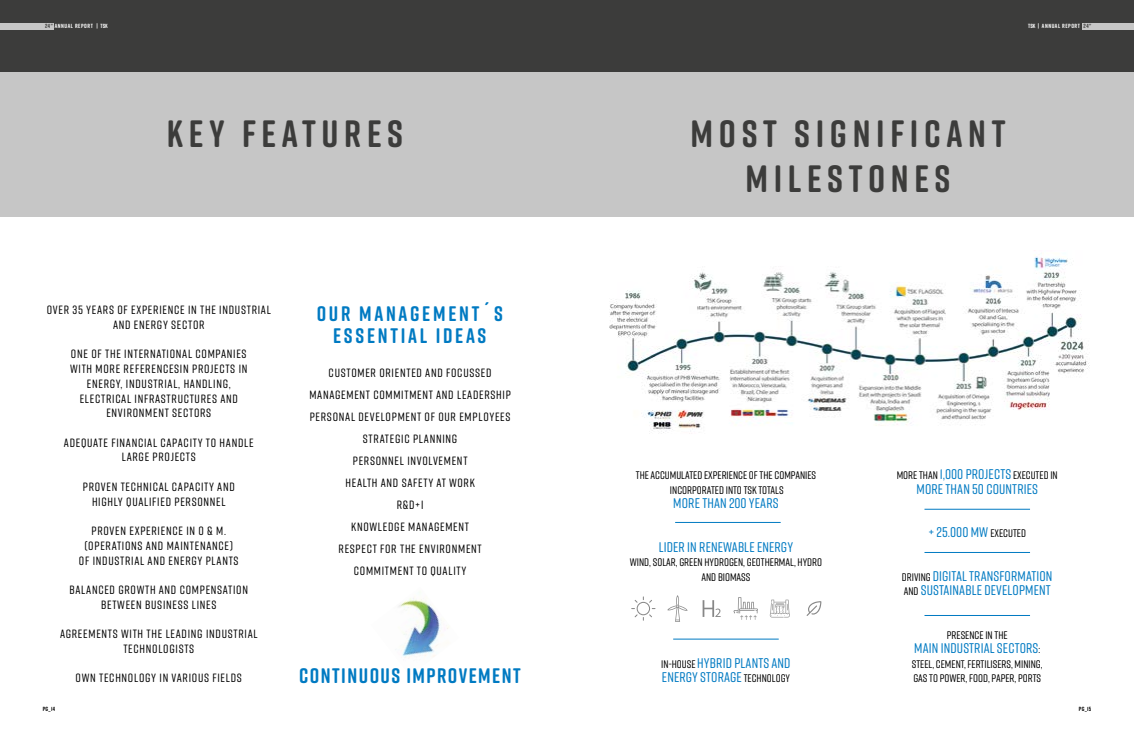
<style>
.page{position:relative;width:1134px;height:738px;background:#fff}
.page>*{position:absolute;margin:0;border:0;box-sizing:border-box;transform-origin:0 0}
.t1{font:700 38px/45.6px "Rift Soft";letter-spacing:.15em;color:#3c3c3b;text-align:center}
.t2{font:700 21px/22px "Rift Soft";letter-spacing:.125em;color:#007ac2;text-align:center}
.t3{font:700 21px "Rift Soft";letter-spacing:.07em;color:#007ac2}
.t4{font:500 14px/14.5px "Rift Soft";letter-spacing:.01em;color:#007ac2}
.t5{font:500 12px/14.7px "Rift Soft";letter-spacing:.06em;color:#000;text-align:center}
.t6{font:500 11px/14.5px "Rift Soft";color:#000;text-align:center}
.t7{font:700 6px "Rift Soft";letter-spacing:.09em;color:#fff}
.t8{font:700 6px "Rift Soft";letter-spacing:.05em;color:#000}
.s1{color:#3c3c3b}
.s2{font-size:11px;color:#000}
.s3{font-size:14px;color:#007ac2}
</style>
<div class="page">
<div style="left:0;top:0;width:567px;height:167px;background:#3c3c3b"></div>
<div style="left:0;top:23px;width:54px;height:6px;background:#c6c6c6"></div>
<div style="left:0;top:72px;width:567px;height:144px;background:#c6c6c6"></div>
<img style="left:398px;top:598px;width:51px;height:60px">
<div style="left:567px;top:0;width:567px;height:158px;background:#3c3c3b"></div>
<div style="left:567px;top:72px;width:567px;height:144px;background:#c6c6c6"></div>
<svg style="left:770px;top:599px;width:20px;height:18px"></svg>
<svg style="left:667px;top:595px;width:21px;height:26px"></svg>
<svg style="left:807px;top:601px;width:14px;height:14px"></svg>
<svg style="left:631px;top:596px;width:24px;height:24px"></svg>
<svg style="left:733px;top:597px;width:25px;height:22px"></svg>
<svg style="left:703px;top:600px;width:18px;height:16px"></svg>
<hr style="left:675px;top:522px;width:106px;height:1px;background:#007ac2">
<hr style="left:673px;top:638px;width:106px;height:1px;background:#007ac2">
<hr style="left:924px;top:614px;width:106px;height:1px;background:#007ac2">
<hr style="left:924px;top:551px;width:106px;height:1px;background:#007ac2">
<hr style="left:924px;top:508px;width:106px;height:1px;background:#007ac2">
<img style="left:609px;top:250px;width:481px;height:183px">
<div style="left:1082px;top:23px;width:52px;height:7px;background:#c6c6c6"></div>
<p class="t7" style="left:45px;top:22px;width:64px"><span class="s1">24"</span> ANNUAL REPORT | TSK</p>
<p class="t7" style="left:1028px;top:22px;width:65px">TSK | ANNUAL REPORT <span class="s1">24"</span></p>
<h1 class="t1" style="left:167px;top:110px;width:238px">KEY FEATURES</h1>
<h1 class="t1" style="left:691px;top:110px;width:316px">MOST SIGNIFICANT<br>MILESTONES</h1>
<p class="t5" style="left:47px;top:302px;width:226px">OVER 35 YEARS OF EXPERIENCE IN THE INDUSTRIAL<br>AND ENERGY SECTOR</p>
<p class="t5" style="left:70px;top:346px;width:179px">ONE OF THE INTERNATIONAL COMPANIES<br>WITH MORE REFERENCESIN PROJECTS IN<br>ENERGY, INDUSTRIAL, HANDLING,<br>ELECTRICAL INFRASTRUCTURES AND<br>ENVIRONMENT SECTORS</p>
<p class="t5" style="left:64px;top:434px;width:191px">ADEQUATE FINANCIAL CAPACITY TO HANDLE<br>LARGE PROJECTS</p>
<p class="t5" style="left:83px;top:478px;width:153px">PROVEN TECHNICAL CAPACITY AND<br>HIGHLY QUALIFIED PERSONNEL</p>
<p class="t5" style="left:79px;top:522px;width:161px">PROVEN EXPERIENCE IN O &amp; M. (OPERATIONS AND MAINTENANCE)<br>OF INDUSTRIAL AND ENERGY PLANTS</p>
<p class="t5" style="left:70px;top:581px;width:180px">BALANCED GROWTH AND COMPENSATION<br>BETWEEN BUSINESS LINES</p>
<p class="t5" style="left:60px;top:625px;width:199px">AGREEMENTS WITH THE LEADING INDUSTRIAL<br>TECHNOLOGISTS</p>
<p class="t5" style="left:76px;top:669px;width:168px">OWN TECHNOLOGY IN VARIOUS FIELDS</p>
<h2 class="t2" style="left:317px;top:302px;width:188px">OUR MANAGEMENT´S<br>ESSENTIAL IDEAS</h2>
<p class="t5" style="left:309px;top:361px;width:203px;line-height:22px">CUSTOMER ORIENTED AND FOCUSSED<br>MANAGEMENT COMMITMENT AND LEADERSHIP<br>PERSONAL DEVELOPMENT OF OUR EMPLOYEES<br>STRATEGIC PLANNING<br>PERSONNEL INVOLVEMENT<br>HEALTH AND SAFETY AT WORK<br>R&amp;D+I<br>KNOWLEDGE MANAGEMENT<br>RESPECT FOR THE ENVIRONMENT<br>COMMITMENT TO QUALITY</p>
<h2 class="t3" style="left:299px;top:659px;width:223px">CONTINUOUS IMPROVEMENT</h2>
<p class="t6" style="left:636px;top:467px;width:182px">THE ACCUMULATED EXPERIENCE OF THE COMPANIES<br>INCORPORATED INTO TSK TOTALS</p>
<p class="t4" style="left:673px;top:495px;width:107px">MORE THAN 200 YEARS</p>
<p class="t4" style="left:659px;top:538px;width:136px">LIDER IN RENEWABLE ENERGY</p>
<p class="t6" style="left:630px;top:554px;width:194px">WIND, SOLAR, GREEN HYDROGEN, GEOTHERMAL, HYDRO<br>AND BIOMASS</p>
<p class="t4" style="left:661px;top:654px;width:131px"><span class="s2">IN-HOUSE</span> HYBRID PLANTS AND<br>ENERGY STORAGE <span class="s2">TECHNOLOGY</span></p>
<p class="t6" style="left:897px;top:467px;width:163px">MORE THAN <span class="s3">1,000 PROJECTS</span> EXECUTED IN</p>
<p class="t4" style="left:916px;top:480px;width:123px">MORE THAN 50 COUNTRIES</p>
<p class="t4" style="left:928px;top:524px;width:99px">+ 25.000 MW <span class="s2">EXECUTED</span></p>
<p class="t4" style="left:902px;top:567px;width:152px"><span class="s2">DRIVING</span> DIGITAL TRANSFORMATION<br><span class="s2">AND</span> SUSTAINABLE DEVELOPMENT</p>
<p class="t6" style="left:947px;top:626px;width:62px">PRESENCE IN THE</p>
<p class="t4" style="left:914px;top:640px;width:127px">MAIN INDUSTRIAL SECTORS<span class="s2">:</span></p>
<p class="t6" style="left:912px;top:655px;width:132px;text-align:left">STEEL, CEMENT, FERTILISERS, MINING,<br>GAS TO POWER, FOOD, PAPER, PORTS</p>
<p class="t8" style="left:43px;top:704px;width:14px">PG_14</p>
<p class="t8" style="left:1079px;top:704px;width:14px">PG_15</p>
</div>
